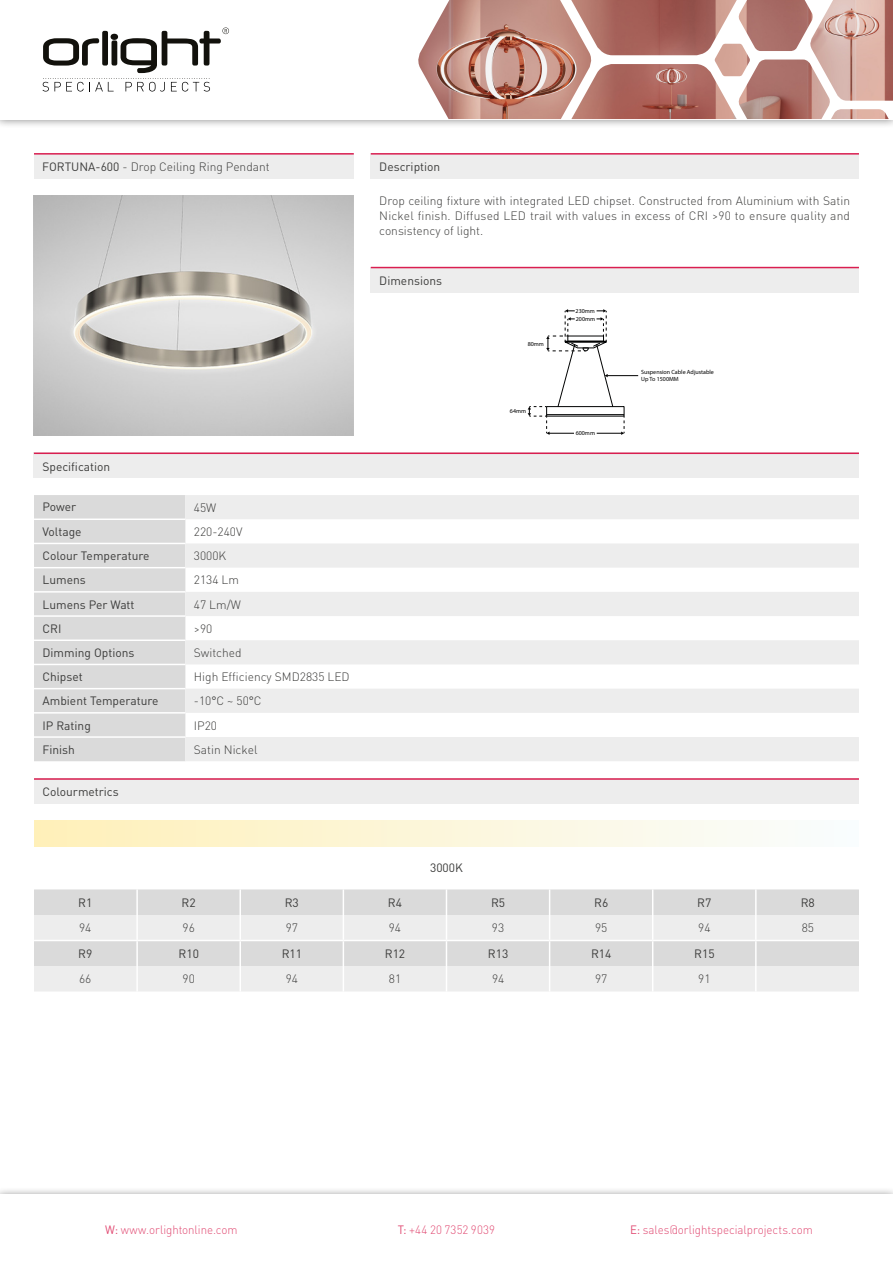
<style>
.page{position:relative;width:893px;height:1263px;background:#fff}
.page>*{position:absolute;margin:0;border:0;box-sizing:border-box;transform-origin:0 0}
.t1{font:300 12px/15px "DIN Pro";color:#3c3c3b;text-align:justify}
.t2{font:12px "DIN Pro";color:#3c3c3b}
.t3{font:300 12px "DIN Pro";letter-spacing:-.005em;color:#e14b73;scale:.96 1}
.t4{font:300 12px "DIN Pro";letter-spacing:.015em;color:#e14b73;scale:.96 1}
.t5{font:6px/8.1px "Myriad Pro";color:#000}
.s1{font-weight:400}
.s2{font-family:"Open Sans";font-weight:400}
</style>
<div class="page">
<div style="left:371px;top:267px;width:488px;height:25px;background:#ededed"></div>
<hr style="left:371px;top:267px;width:488px;height:1px;background:#da1e50">
<div style="left:34px;top:153px;width:320px;height:26px;background:#ededed"></div>
<div style="left:0;top:0;width:893px;height:129px;background:#000;opacity:.5"></div>
<div style="left:0;top:0;width:893px;height:119px;background:#fff"></div>
<svg style="left:43px;top:27px;width:186px;height:64px"></svg>
<img style="left:714px;top:44px;width:36px;height:20px">
<img style="left:831px;top:109px;width:58px;height:10px">
<img style="left:593px;top:64px;width:144px;height:55px">
<img style="left:737px;top:60px;width:93px;height:59px">
<img style="left:593px;top:0;width:144px;height:55px">
<img style="left:738px;top:0;width:71px;height:51px">
<img style="left:809px;top:0;width:84px;height:101px">
<img style="left:418px;top:0;width:175px;height:119px">
<hr style="left:34px;top:153px;width:320px;height:2px;background:#da1e50">
<div style="left:371px;top:153px;width:488px;height:26px;background:#ededed"></div>
<hr style="left:371px;top:153px;width:488px;height:2px;background:#da1e50">
<div style="left:34px;top:452px;width:825px;height:26px;background:#ededed"></div>
<hr style="left:34px;top:452px;width:825px;height:2px;background:#da1e50">
<div style="left:34px;top:495px;width:151px;height:266px;background:#dadada"></div>
<svg style="left:185px;top:495px;width:674px;height:266px;fill:#ededed"></svg>
<hr style="left:34px;top:518px;width:151px;height:2px;background:#fff">
<hr style="left:34px;top:543px;width:151px;height:1px;background:#fff">
<hr style="left:34px;top:567px;width:151px;height:1px;background:#fff">
<hr style="left:34px;top:591px;width:151px;height:2px;background:#fff">
<hr style="left:34px;top:615px;width:151px;height:2px;background:#fff">
<hr style="left:34px;top:639px;width:151px;height:2px;background:#fff">
<hr style="left:34px;top:664px;width:151px;height:1px;background:#fff">
<hr style="left:34px;top:688px;width:151px;height:1px;background:#fff">
<hr style="left:34px;top:712px;width:151px;height:2px;background:#fff">
<hr style="left:34px;top:736px;width:151px;height:2px;background:#fff">
<div style="left:0;top:1186px;width:893px;height:77px;background:#000;opacity:.5"></div>
<div style="left:0;top:1195px;width:893px;height:68px;background:#fff"></div>
<img style="left:34px;top:196px;width:320px;height:239px">
<div style="left:34px;top:889px;width:825px;height:26px;background:#dadada"></div>
<svg style="left:34px;top:915px;width:825px;height:76px;background:#e6e6e6"></svg>
<hr style="left:136px;top:889px;width:2px;height:26px;background:#fff">
<hr style="left:239px;top:889px;width:2px;height:26px;background:#fff">
<hr style="left:755px;top:889px;width:2px;height:26px;background:#fff">
<hr style="left:136px;top:915px;width:2px;height:25px;background:#fff">
<hr style="left:239px;top:915px;width:2px;height:25px;background:#fff">
<hr style="left:755px;top:915px;width:2px;height:25px;background:#fff">
<hr style="left:136px;top:941px;width:2px;height:25px;background:#fff">
<hr style="left:239px;top:941px;width:2px;height:25px;background:#fff">
<hr style="left:755px;top:941px;width:2px;height:25px;background:#fff">
<hr style="left:136px;top:966px;width:2px;height:25px;background:#fff">
<hr style="left:239px;top:966px;width:2px;height:25px;background:#fff">
<svg style="left:343px;top:889px;width:1px;height:102px"></svg>
<svg style="left:446px;top:889px;width:1px;height:102px"></svg>
<svg style="left:549px;top:889px;width:1px;height:102px"></svg>
<svg style="left:652px;top:889px;width:1px;height:102px"></svg>
<hr style="left:755px;top:966px;width:2px;height:25px;background:#fff">
<hr style="left:34px;top:940px;width:103px;height:1px;background:#fff">
<hr style="left:137px;top:940px;width:103px;height:1px;background:#fff">
<hr style="left:240px;top:940px;width:103px;height:1px;background:#fff">
<hr style="left:343px;top:940px;width:103px;height:1px;background:#fff">
<hr style="left:446px;top:940px;width:104px;height:1px;background:#fff">
<hr style="left:550px;top:940px;width:103px;height:1px;background:#fff">
<hr style="left:653px;top:940px;width:103px;height:1px;background:#fff">
<hr style="left:756px;top:940px;width:103px;height:1px;background:#fff">
<div style="left:34px;top:821px;width:825px;height:25px;background:linear-gradient(to right,#fff0b9,#f9fdff)"></div>
<div style="left:34px;top:778px;width:825px;height:26px;background:#ededed"></div>
<hr style="left:34px;top:778px;width:825px;height:2px;background:#da1e50">
<hr style="left:607px;top:375px;width:31px;height:1px;background:#000">
<svg style="left:528px;top:309px;width:97px;height:126px"></svg>
<p class="t1" style="left:42px;top:159px;width:229px"><span class="s1">FORTUNA-600</span> - Drop Ceiling Ring Pendant</p>
<p class="t2" style="left:42px;top:459px;width:69px">Specification</p>
<p class="t2" style="left:43px;top:499px;width:35px">Power</p>
<p class="t1" style="left:194px;top:499px;width:24px">45W</p>
<p class="t2" style="left:43px;top:523px;width:41px">Voltage</p>
<p class="t1" style="left:194px;top:524px;width:50px">220-240V</p>
<p class="t2" style="left:43px;top:548px;width:108px">Colour Temperature</p>
<p class="t1" style="left:194px;top:548px;width:34px">3000K</p>
<p class="t2" style="left:43px;top:572px;width:45px">Lumens</p>
<p class="t1" style="left:194px;top:572px;width:47px">2134 Lm</p>
<p class="t2" style="left:43px;top:596px;width:94px">Lumens Per Watt</p>
<p class="t1" style="left:194px;top:596px;width:48px">47 Lm/W</p>
<p class="t2" style="left:43px;top:620px;width:20px">CRI</p>
<p class="t1" style="left:194px;top:620px;width:20px">&gt;90</p>
<p class="t2" style="left:43px;top:644px;width:93px">Dimming Options</p>
<p class="t1" style="left:194px;top:645px;width:49px">Switched</p>
<p class="t2" style="left:43px;top:669px;width:42px">Chipset</p>
<p class="t1" style="left:194px;top:669px;width:157px">High Efficiency SMD2835 LED</p>
<p class="t2" style="left:43px;top:693px;width:117px">Ambient Temperature</p>
<p class="t1" style="left:194px;top:693px;width:69px">-10<span class="s2">°</span>C ~ 50<span class="s2">°</span>C</p>
<p class="t2" style="left:43px;top:717px;width:50px">IP Rating</p>
<p class="t1" style="left:194px;top:717px;width:25px">IP20</p>
<p class="t2" style="left:43px;top:742px;width:34px">Finish</p>
<p class="t1" style="left:194px;top:741px;width:65px">Satin Nickel</p>
<p class="t2" style="left:43px;top:784px;width:78px">Colourmetrics</p>
<p class="t2" style="left:379px;top:159px;width:63px">Description</p>
<p class="t1" style="left:379px;top:192px;width:472px">Drop ceiling fixture with integrated LED chipset. Constructed from Aluminium with Satin Nickel finish. Diffused LED trail with values in excess of CRI &gt;90 to ensure quality and consistency of light.</p>
<p class="t2" style="left:379px;top:272px;width:64px">Dimensions</p>
<p class="t5" style="left:528px;top:339px;width:18px">80mm</p>
<p class="t5" style="left:510px;top:407px;width:18px">64mm</p>
<p class="t5" style="left:576px;top:307px;width:21px">230mm<br>200mm</p>
<p class="t5" style="left:576px;top:429px;width:21px">600mm</p>
<p class="t5" style="left:641px;top:368px;width:74px;line-height:7.2px">Suspension Cable Adjustable<br>Up To 1500MM</p>
<p class="t2" style="left:430px;top:860px;width:34px">3000K</p>
<p class="t2" style="left:78px;top:894px;width:16px">R1</p>
<p class="t2" style="left:182px;top:894px;width:16px">R2</p>
<p class="t2" style="left:285px;top:894px;width:16px">R3</p>
<p class="t2" style="left:388px;top:894px;width:16px">R4</p>
<p class="t2" style="left:491px;top:894px;width:16px">R5</p>
<p class="t2" style="left:594px;top:894px;width:16px">R6</p>
<p class="t2" style="left:697px;top:894px;width:16px">R7</p>
<p class="t2" style="left:801px;top:894px;width:16px">R8</p>
<p class="t1" style="left:79px;top:920px;width:14px">94</p>
<p class="t1" style="left:183px;top:920px;width:14px">96</p>
<p class="t1" style="left:286px;top:920px;width:14px">97</p>
<p class="t1" style="left:389px;top:920px;width:14px">94</p>
<p class="t1" style="left:492px;top:920px;width:14px">93</p>
<p class="t1" style="left:595px;top:920px;width:14px">95</p>
<p class="t1" style="left:698px;top:920px;width:14px">94</p>
<p class="t1" style="left:802px;top:920px;width:14px">85</p>
<p class="t2" style="left:78px;top:946px;width:16px">R9</p>
<p class="t2" style="left:179px;top:946px;width:22px">R10</p>
<p class="t2" style="left:282px;top:946px;width:22px">R11</p>
<p class="t2" style="left:385px;top:946px;width:22px">R12</p>
<p class="t2" style="left:488px;top:946px;width:22px">R13</p>
<p class="t2" style="left:591px;top:946px;width:22px">R14</p>
<p class="t2" style="left:694px;top:946px;width:22px">R15</p>
<p class="t1" style="left:79px;top:971px;width:14px">66</p>
<p class="t1" style="left:183px;top:971px;width:14px">90</p>
<p class="t1" style="left:286px;top:971px;width:14px">94</p>
<p class="t1" style="left:389px;top:971px;width:14px">81</p>
<p class="t1" style="left:492px;top:971px;width:14px">94</p>
<p class="t1" style="left:595px;top:971px;width:14px">97</p>
<p class="t1" style="left:698px;top:971px;width:14px">91</p>
<p class="t3" style="left:105px;top:1221px;width:139px"><span class="s1">W:</span> www.orlightonline.com</p>
<p class="t4" style="left:398px;top:1221px;width:103px"><span class="s1">T:</span> +44 20 7352 9039</p>
<p class="t3" style="left:630px;top:1221px;width:192px"><span class="s1">E:</span> sales@orlightspecialprojects.com</p>
</div>
